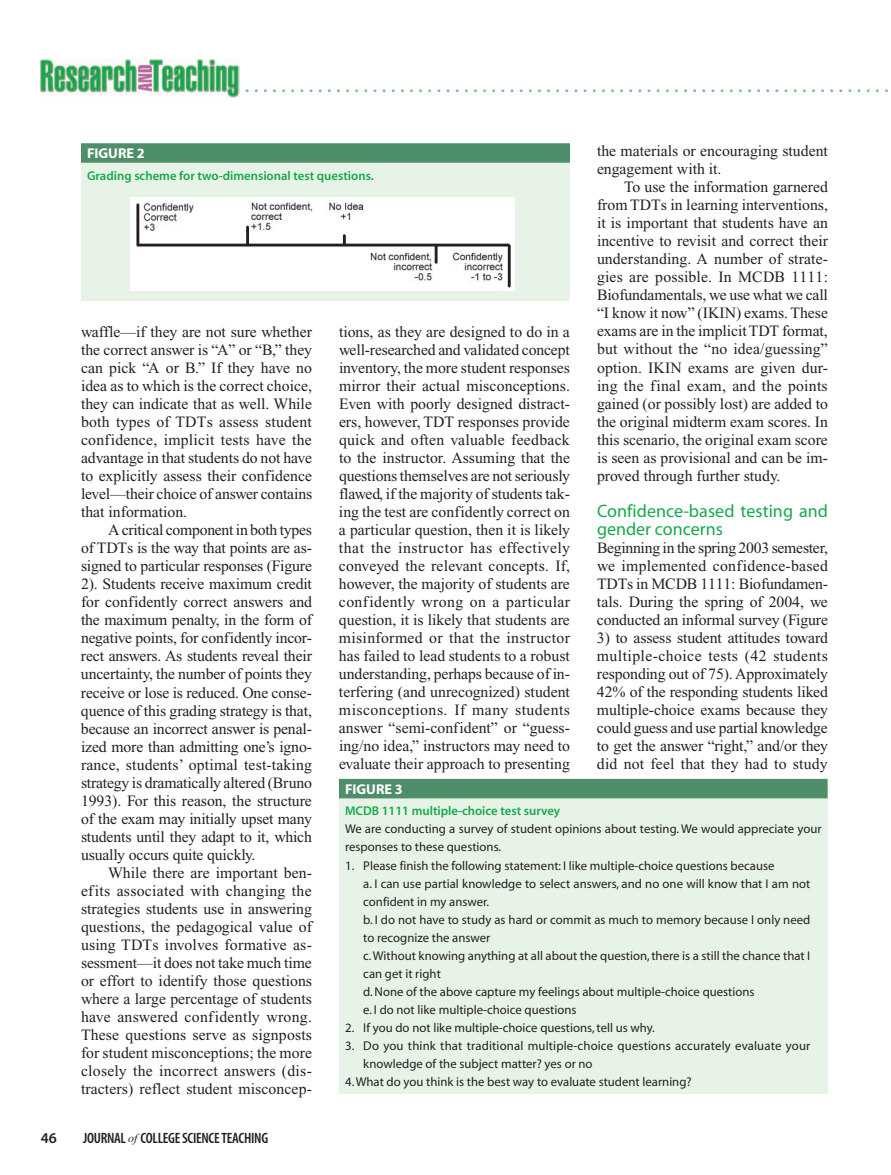
<style>
.page{position:relative;width:891px;height:1175px;background:#fff}
.page>*{position:absolute;margin:0;border:0;box-sizing:border-box;transform-origin:0 0}
.t1{font:18px/18px "Myriad MM 400 600";letter-spacing:.005em;color:#15a94b}
.t2{font:15.75px/18px "Times New Roman";color:#231f20;text-align:justify}
.t3{font:15px "Myriad MM 565 300";letter-spacing:-.02em;color:#231f20}
.t4{font:15px "Myriad MM 565 600";color:#231f20}
.t5{font:14.25px "Myriad MM 700 600";color:#fff}
.t6{font:12.75px/18px "Myriad MM 400 600";color:#231f20}
.t7{font:12.75px "Myriad MM 565 600";color:#15a94b}
.s1{font-family:"Times New Roman";font-style:italic;font-size:12px}
</style>
<div class="page">
<svg style="left:245px;top:89px;width:643px;height:3px"></svg>
<div style="left:339px;top:780px;width:489px;height:314px;background:#e8f3e7"></div>
<img style="left:41px;top:59px;width:199px;height:38px">
<div style="left:81px;top:144px;width:489px;height:156px;background:#e8f3e7"></div>
<div style="left:81px;top:143px;width:489px;height:20px;background:#4e8f6a"></div>
<img style="left:131px;top:197px;width:383px;height:94px">
<div style="left:339px;top:779px;width:489px;height:19px;background:#4e8f6a"></div>
<p class="t2" style="left:597px;top:142px;width:232px">the materials or encouraging student engagement with it.</p>
<p class="t2" style="left:597px;top:178px;width:233px;text-indent:27px">To use the information garnered from TDTs in learning interventions, it is important that students have an incentive to revisit and correct their understanding. A number of strate&shy;gies are possible. In MCDB 1111:<br>Biofundamentals, we use what we call “I know it now” (IKIN) exams. These exams are in the implicit TDT format, but without the “no idea/guessing” option. IKIN exams are given dur&shy;ing the final exam, and the points gained (or possibly lost) are added to the original midterm exam scores. In this scenario, the original exam score is seen as provisional and can be im&shy;proved through further study.</p>
<p class="t1" style="left:597px;top:502px;width:232px">Confidence-based testing and gender concerns</p>
<p class="t2" style="left:597px;top:538px;width:233px">Beginning in the spring 2003 semester, we implemented confidence-based TDTs in MCDB 1111: Biofundamen&shy;tals. During the spring of 2004, we conducted an informal survey (Figure</p>
<p class="t2" style="left:597px;top:628px;width:233px">3) to assess student attitudes toward multiple-choice tests (42 students responding out of 75). Approximately 42% of the responding students liked multiple-choice exams because they could guess and use partial knowledge to get the answer “right,” and/or they did not feel that they had to study</p>
<p class="t5" style="left:87px;top:147px;width:59px">FIGURE 2</p>
<p class="t7" style="left:87px;top:169px;width:288px">Grading scheme for two-dimensional test questions.</p>
<p class="t2" style="left:339px;top:323px;width:233px">tions, as they are designed to do in a well-researched and validated concept inventory, the more student responses mirror their actual misconceptions.<br>Even with poorly designed distract&shy;ers, however, TDT responses provide quick and often valuable feedback to the instructor. Assuming that the questions themselves are not seriously flawed, if the majority of students tak&shy;ing the test are confidently correct on a particular question, then it is likely that the instructor has effectively conveyed the relevant concepts. If, however, the majority of students are confidently wrong on a particular question, it is likely that students are misinformed or that the instructor has failed to lead students to a robust understanding, perhaps because of in&shy;terfering (and unrecognized) student misconceptions. If many students answer “semi-confident” or “guess&shy;ing/no idea,” instructors may need to evaluate their approach to presenting</p>
<p class="t2" style="left:81px;top:323px;width:233px">waffle—if they are not sure whether the correct answer is “A” or “B,” they can pick “A or B.” If they have no idea as to which is the correct choice, they can indicate that as well. While both types of TDTs assess student confidence, implicit tests have the advantage in that students do not have to explicitly assess their confidence level—their choice of answer contains that information.</p>
<p class="t2" style="left:81px;top:521px;width:233px;text-indent:27px">A critical component in both types of TDTs is the way that points are as&shy;signed to particular responses (Figure 2). Students receive maximum credit for confidently correct answers and the maximum penalty, in the form of negative points, for confidently incor&shy;rect answers. As students reveal their uncertainty, the number of points they receive or lose is reduced. One conse&shy;quence of this grading strategy is that, because an incorrect answer is penal&shy;ized more than admitting one’s igno&shy;rance, students’ optimal test-taking strategy is dramatically altered (Bruno 1993). For this reason, the structure of the exam may initially upset many students until they adapt to it, which usually occurs quite quickly.</p>
<p class="t2" style="left:81px;top:863px;width:233px;text-indent:27px">While there are important ben&shy;efits associated with changing the strategies students use in answering questions, the pedagogical value of using TDTs involves formative as&shy;sessment—it does not take much time or effort to identify those questions where a large percentage of students have answered confidently wrong.<br>These questions serve as signposts for student misconceptions; the more closely the incorrect answers (dis&shy;tracters) reflect student misconcep-</p>
<p class="t5" style="left:345px;top:782px;width:59px">FIGURE 3</p>
<p class="t7" style="left:345px;top:804px;width:217px">MCDB 1111 multiple-choice test survey</p>
<p class="t6" style="left:345px;top:820px;width:478px">We are conducting a survey of student opinions about testing. We would appreciate your responses to these questions.</p>
<p class="t6" style="left:363px;top:857px;width:449px;text-indent:-18px">1. Please finish the following statement: I like multiple-choice questions because<br>a. I can use partial knowledge to select answers, and no one will know that I am not confident in my answer.<br>b. I do not have to study as hard or commit as much to memory because I only need to recognize the answer<br>c. Without knowing anything at all about the question, there is a still the chance that I can get it right<br>d. None of the above capture my feelings about multiple-choice questions<br>e. I do not like multiple-choice questions</p>
<p class="t6" style="left:345px;top:1019px;width:311px">2. If you do not like multiple-choice questions, tell us why.</p>
<p class="t6" style="left:363px;top:1037px;width:449px;text-indent:-18px">3. Do you think that traditional multiple-choice questions accurately evaluate your knowledge of the subject matter? yes or no</p>
<p class="t6" style="left:345px;top:1073px;width:348px">4. What do you think is the best way to evaluate student learning?</p>
<p class="t4" style="left:41px;top:1131px;width:18px">46</p>
<p class="t3" style="left:83px;top:1131px;width:187px">JOURNAL <span class="s1">of</span> COLLEGE SCIENCE TEACHING</p>
</div>
